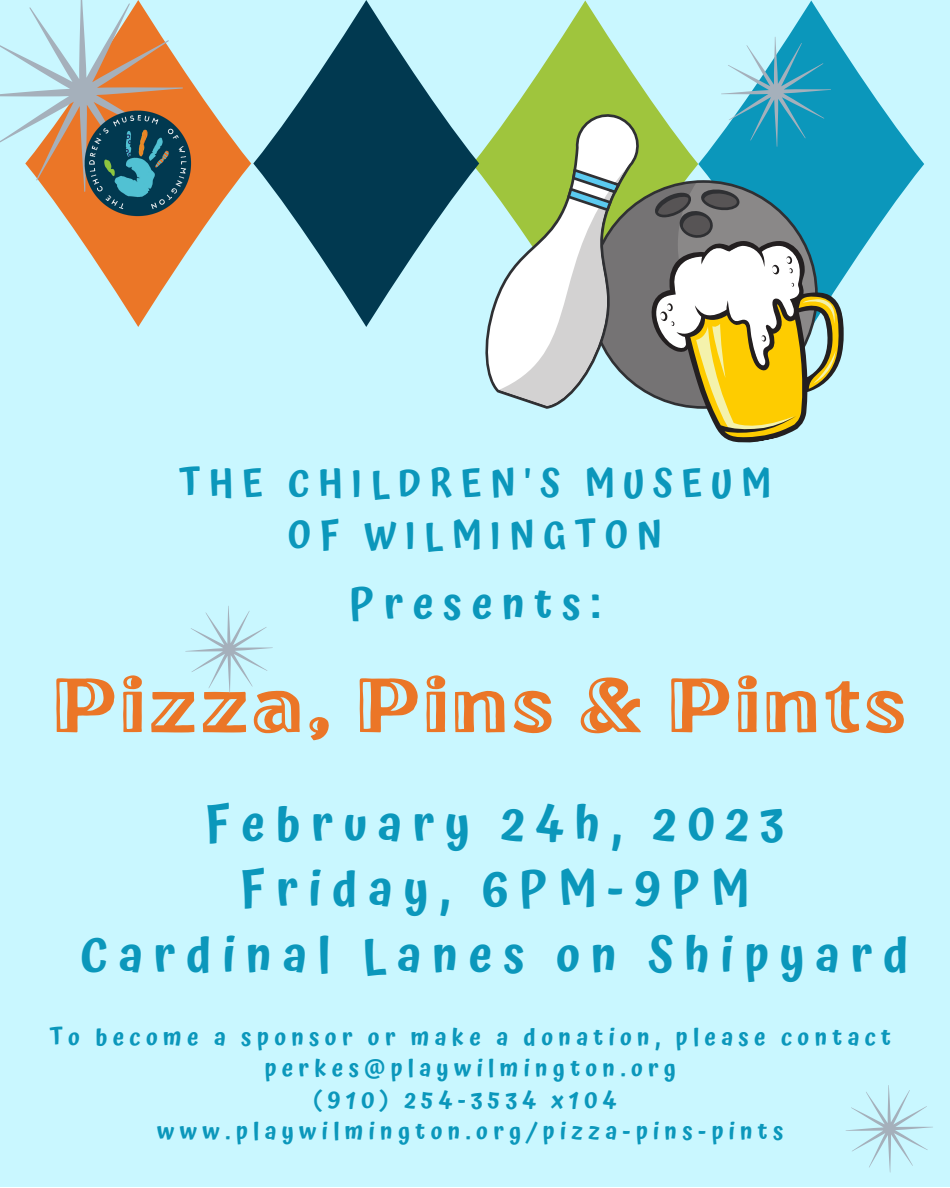
<style>
.page{position:relative;width:950px;height:1188px;background:#fff}
.page>*{position:absolute;margin:0;border:0;box-sizing:border-box;transform-origin:0 0}
.t1{font:76.65px "Oilvare";letter-spacing:.01em;color:#eb7627}
.t2{font:600 47.4px/65.4px "Atma";letter-spacing:.23em;color:#0b97bb;text-align:center}
.t3{font:600 42px "Atma";letter-spacing:.23em;color:#0b97bb}
.t4{font:600 37.2px/51.8px "Atma";letter-spacing:.23em;color:#0b97bb;text-align:center}
.t5{font:600 23.1px/31.2px "Atma";letter-spacing:.23em;color:#0b97bb;text-align:center}
</style>
<div class="page">
<div style="left:0;top:0;width:949px;height:1187px;background:#c9f7ff"></div>
<svg style="left:479px;top:1px;width:216px;height:173px"></svg>
<svg style="left:47px;top:69px;width:204px;height:258px"></svg>
<svg style="left:253px;top:0;width:226px;height:327px"></svg>
<svg style="left:701px;top:1px;width:223px;height:247px"></svg>
<svg style="left:0;top:0;width:183px;height:192px"></svg>
<svg style="left:721px;top:37px;width:110px;height:110px"></svg>
<svg style="left:480px;top:110px;width:162px;height:282px"></svg>
<svg style="left:497px;top:160px;width:364px;height:249px;background:#9abbad"></svg>
<svg style="left:631px;top:222px;width:232px;height:221px"></svg>
<img style="left:83px;top:109px;width:111px;height:111px">
<svg style="left:185px;top:606px;width:88px;height:87px"></svg>
<svg style="left:845px;top:1085px;width:88px;height:88px"></svg>
<h3 class="t4" style="left:179px;top:457px;width:593px">THE CHILDREN'S MUSEUM<br>OF WILMINGTON</h3>
<h3 class="t3" style="left:349px;top:579px;width:252px">Presents:</h3>
<h1 class="t1" style="left:52px;top:658px;width:856px">Pizza, Pins &amp; Pints</h1>
<h2 class="t2" style="left:80px;top:791px;width:830px">February 24h, 2023<br>Friday, 6PM-9PM<br>Cardinal Lanes on Shipyard</h2>
<p class="t5" style="left:49px;top:1021px;width:843px">To become a sponsor or make a donation, please contact perkes@playwilmington.org<br>(910) 254-3534 x104 www.playwilmington.org/pizza-pins-pints</p>
</div>
